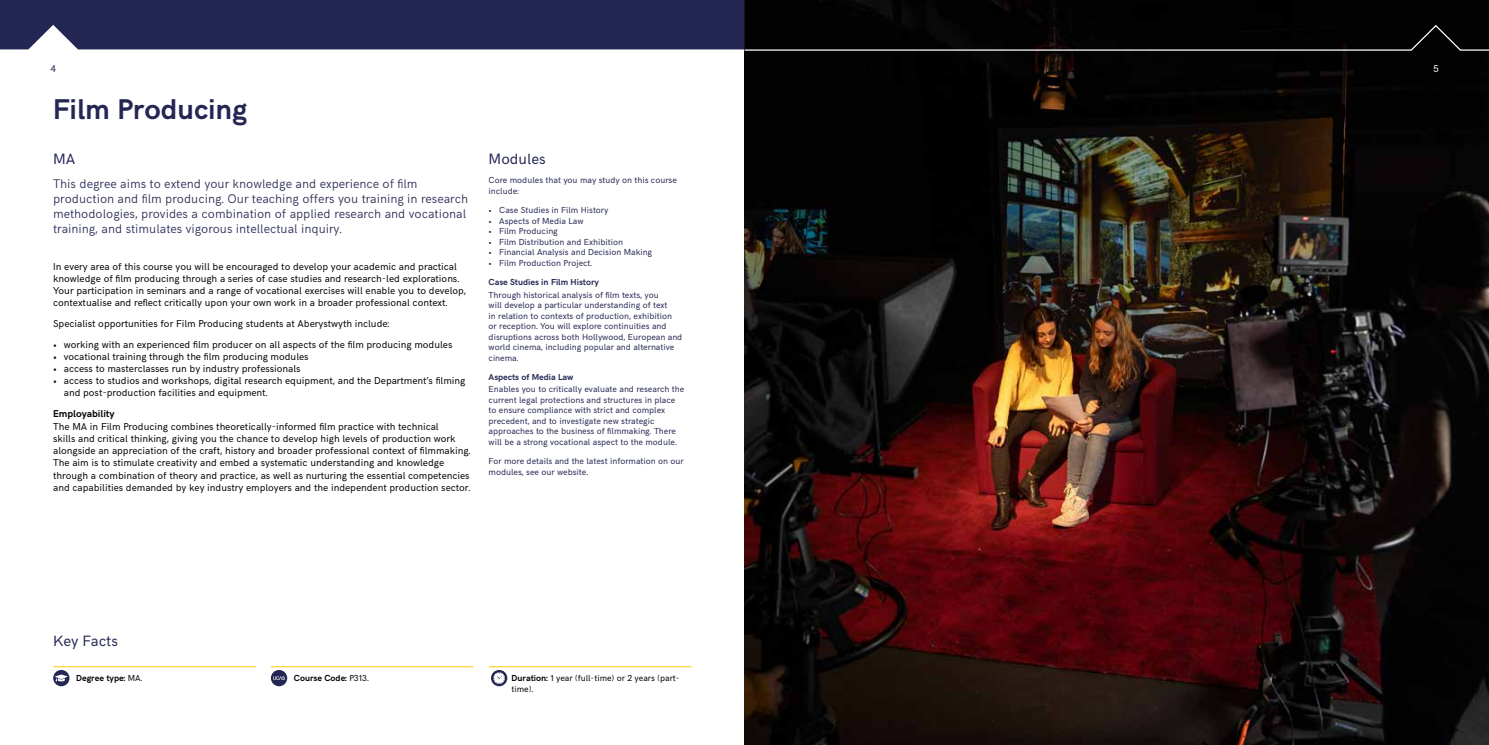
<style>
.page{position:relative;width:1489px;height:745px;background:#fff}
.page>*{position:absolute;margin:0;border:0;box-sizing:border-box;transform-origin:0 0}
.t1{font:700 28.75px "HK Grotesk";color:#242753}
.t2{font:15px "HK Grotesk";color:#242753}
.t3{font:300 12.5px/15px "HK Grotesk";color:#242753}
.t4{font:10px/12px "HK Grotesk";color:#000}
.t5{font:700 10px "HK Grotesk";color:#000}
.t6{font:10px "HK Grotesk";color:#242753}
.t7{font:10px "HK Grotesk";color:#fff}
.t8{font:8.75px/10.5px "HK Grotesk";color:#242753}
.t9{font:8.75px/10.5px "HK Grotesk";color:#000}
.t10{font:700 8.75px "HK Grotesk";color:#242753}
.t11{font:700 8.75px "HK Grotesk";color:#000}
.s1{font-weight:400}
.s2{font-weight:700}
</style>
<div class="page">
<img style="left:744px;top:52px;width:744px;height:692px">
<hr style="left:53px;top:666px;width:203px;height:1px;background:#fc0">
<svg style="left:53px;top:670px;width:16px;height:15px"></svg>
<hr style="left:271px;top:666px;width:202px;height:1px;background:#fc0">
<svg style="left:271px;top:670px;width:16px;height:15px"></svg>
<hr style="left:488px;top:666px;width:203px;height:1px;background:#fc0">
<svg style="left:491px;top:670px;width:16px;height:15px"></svg>
<svg style="left:0;top:0;width:1488px;height:52px;background:#1d1e33"></svg>
<p class="t6" style="left:50px;top:61px;width:7px">4</p>
<p class="t7" style="left:1432px;top:61px;width:7px">5</p>
<h1 class="t1" style="left:53px;top:88px;width:195px">Film Producing</h1>
<h2 class="t2" style="left:53px;top:147px;width:24px">MA</h2>
<p class="t3" style="left:53px;top:175px;width:416px">This degree aims to extend your knowledge and experience of film production and film producing. Our teaching offers you training in research methodologies, provides a combination of applied research and vocational training, and stimulates vigorous intellectual inquiry.</p>
<p class="t4" style="left:53px;top:259px;width:414px">In every area of this course you will be encouraged to develop your academic and practical knowledge of film producing through a series of case studies and research-led explorations.<br>Your participation in seminars and a range of vocational exercises will enable you to develop, contextualise and reflect critically upon your own work in a broader professional context.</p>
<p class="t4" style="left:53px;top:316px;width:338px">Specialist opportunities for Film Producing students at Aberystwyth include:</p>
<p class="t4" style="left:53px;top:337px;width:401px">• working with an experienced film producer on all aspects of the film producing modules</p>
<p class="t4" style="left:53px;top:349px;width:257px">• vocational training through the film producing modules</p>
<p class="t4" style="left:53px;top:361px;width:249px">• access to masterclasses run by industry professionals</p>
<p class="t4" style="left:64px;top:373px;width:403px;text-indent:-11px">• access to studios and workshops, digital research equipment, and the Department’s filming and post-production facilities and equipment.</p>
<p class="t5" style="left:53px;top:405px;width:63px">Employability</p>
<p class="t4" style="left:53px;top:420px;width:419px">The MA in Film Producing combines theoretically-informed film practice with technical<br>skills and critical thinking, giving you the chance to develop high levels of production work alongside an appreciation of the craft, history and broader professional context of filmmaking.<br>The aim is to stimulate creativity and embed a systematic understanding and knowledge through a combination of theory and practice, as well as nurturing the essential competencies and capabilities demanded by key industry employers and the independent production sector.</p>
<h2 class="t2" style="left:488px;top:147px;width:59px">Modules</h2>
<p class="t8" style="left:488px;top:174px;width:190px">Core modules that you may study on this course include:</p>
<p class="t8" style="left:488px;top:204px;width:121px">• Case Studies in Film History</p>
<p class="t8" style="left:488px;top:215px;width:96px">• Aspects of Media Law</p>
<p class="t8" style="left:488px;top:225px;width:71px">• Film Producing</p>
<p class="t8" style="left:488px;top:236px;width:136px">• Film Distribution and Exhibition</p>
<p class="t8" style="left:488px;top:246px;width:165px">• Financial Analysis and Decision Making</p>
<p class="t8" style="left:488px;top:257px;width:105px">• Film Production Project.</p>
<p class="t10" style="left:488px;top:275px;width:112px">Case Studies in Film History</p>
<p class="t8" style="left:488px;top:288px;width:195px">Through historical analysis of film texts, you<br>will develop a particular understanding of text<br>in relation to contexts of production, exhibition<br>or reception. You will explore continuities and disruptions across both Hollywood, European and world cinema, including popular and alternative cinema.</p>
<p class="t10" style="left:488px;top:370px;width:86px">Aspects of Media Law</p>
<p class="t8" style="left:488px;top:383px;width:197px">Enables you to critically evaluate and research the current legal protections and structures in place to ensure compliance with strict and complex precedent, and to investigate new strategic approaches to the business of filmmaking. There will be a strong vocational aspect to the module.</p>
<p class="t8" style="left:488px;top:455px;width:196px">For more details and the latest information on our modules, see our website.</p>
<h2 class="t2" style="left:53px;top:629px;width:66px">Key Facts</h2>
<p class="t11" style="left:76px;top:671px;width:68px">Degree type: <span class="s1">MA.</span></p>
<p class="t11" style="left:294px;top:671px;width:76px">Course Code: <span class="s1">P313.</span></p>
<p class="t9" style="left:511px;top:671px;width:169px"><span class="s2">Duration:</span> 1 year (full-time) or 2 years (part&shy;time).</p>
</div>
